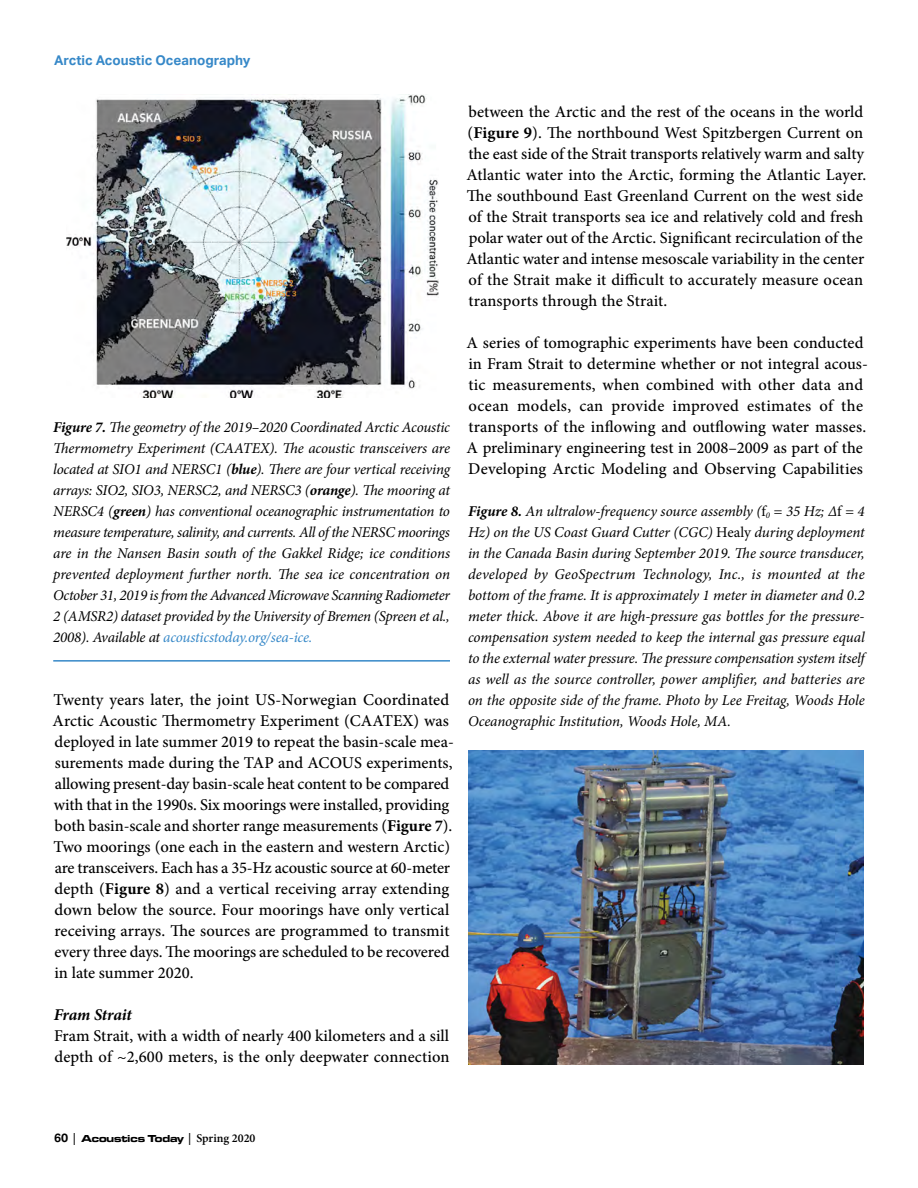
<style>
.page{position:relative;width:918px;height:1188px;background:#fff}
.page>*{position:absolute;margin:0;border:0;box-sizing:border-box;transform-origin:0 0}
.t1{font:500 16.5px/21px "Minion Pro";color:#000}
.t2{font:italic 700 16.5px "Minion Pro";letter-spacing:-.01em;color:#000}
.t3{font:italic 15px/21px "Minion Pro";letter-spacing:-.015em;color:#000;text-align:justify}
.t4{font:700 13.5px "Aktiv Grotesk";color:#3688c8}
.t5{font:700 10.5px "Microgramma Ext D";color:#000}
.s1{font-weight:700}
.s2{color:#3688c8}
.s3{font-style:normal}
.s4{font-family:"Aktiv Grotesk";font-size:12px}
.s5{font-family:"Minion Pro";font-weight:600;font-size:12px}
</style>
<div class="page">
<img style="left:67px;top:94px;width:371px;height:303px">
<img style="left:468px;top:750px;width:396px;height:315px">
<hr style="left:53px;top:660px;width:397px;height:2px;background:#3688c8">
<p class="t4" style="left:54px;top:52px;width:198px">Arctic Acoustic Oceanography</p>
<p class="t3" style="left:53px;top:417px;width:398px"><span class="s1">Figure 7.</span> The geometry of the 2019–2020 Coordinated Arctic Acoustic Thermometry Experiment (CAATEX). The acoustic transceivers are located at SIO1 and NERSC1 (<span class="s1">blue</span>). There are four vertical receiving arrays: SIO2, SIO3, NERSC2, and NERSC3 (<span class="s1">orange</span>). The mooring at NERSC4 (<span class="s1">green</span>) has conventional oceanographic instrumentation to measure temperature, salinity, and currents. All of the NERSC moorings are in the Nansen Basin south of the Gakkel Ridge; ice conditions prevented deployment further north. The sea ice concentration on October 31, 2019 is from the Advanced Microwave Scanning Radiometer 2 (AMSR2) dataset provided by the University of Bremen (Spreen et al., 2008). Available at <span class="s2">acousticstoday.org/sea-ice.</span></p>
<p class="t1" style="left:53px;top:689px;width:403px">Twenty years later, the joint US-Norwegian Coordinated Arctic Acoustic Thermometry Experiment (CAATEX) was deployed in late summer 2019 to repeat the basin-scale mea&shy;surements made during the TAP and ACOUS experiments, allowing present-day basin-scale heat content to be compared with that in the 1990s. Six moorings were installed, providing both basin-scale and shorter range measurements (<span class="s1">Figure 7</span>).<br>Two moorings (one each in the eastern and western Arctic) are transceivers. Each has a 35-Hz acoustic source at 60-meter depth (<span class="s1">Figure 8</span>) and a vertical receiving array extending down below the source. Four moorings have only vertical receiving arrays. The sources are programmed to transmit every three days. The moorings are scheduled to be recovered in late summer 2020.</p>
<p class="t2" style="left:54px;top:1003px;width:80px">Fram Strait</p>
<p class="t1" style="left:54px;top:1025px;width:397px">Fram Strait, with a width of nearly 400 kilometers and a sill depth of ~2,600 meters, is the only deepwater connection</p>
<p class="t1" style="left:467px;top:101px;width:401px">between the Arctic and the rest of the oceans in the world (<span class="s1">Figure 9</span>). The northbound West Spitzbergen Current on the east side of the Strait transports relatively warm and salty Atlantic water into the Arctic, forming the Atlantic Layer.<br>The southbound East Greenland Current on the west side of the Strait transports sea ice and relatively cold and fresh polar water out of the Arctic. Significant recirculation of the Atlantic water and intense mesoscale variability in the center of the Strait make it difficult to accurately measure ocean transports through the Strait.</p>
<p class="t1" style="left:467px;top:332px;width:403px">A series of tomographic experiments have been conducted in Fram Strait to determine whether or not integral acous&shy;tic measurements, when combined with other data and ocean models, can provide improved estimates of the transports of the inflowing and outflowing water masses.<br>A preliminary engineering test in 2008–2009 as part of the Developing Arctic Modeling and Observing Capabilities</p>
<p class="t3" style="left:468px;top:501px;width:398px"><span class="s1">Figure 8.</span> An ultralow-frequency source assembly (<span class="s3">f</span><sub>0</sub> = 35 Hz; Δ<span class="s3">f</span> = 4<br>Hz) on the US Coast Guard Cutter (CGC) <span class="s3">Healy</span> during deployment in the Canada Basin during September 2019. The source transducer, developed by GeoSpectrum Technology, Inc., is mounted at the bottom of the frame. It is approximately 1 meter in diameter and 0.2 meter thick. Above it are high-pressure gas bottles for the pressure&shy;compensation system needed to keep the internal gas pressure equal to the external water pressure. The pressure compensation system itself as well as the source controller, power amplifier, and batteries are on the opposite side of the frame. Photo by Lee Freitag, Woods Hole Oceanographic Institution, Woods Hole, MA.</p>
<p class="t5" style="left:54px;top:1131px;width:203px"><span class="s4">60</span> <span class="s5">|</span> Acoustics Today <span class="s5">| Spring 2020</span></p>
</div>
